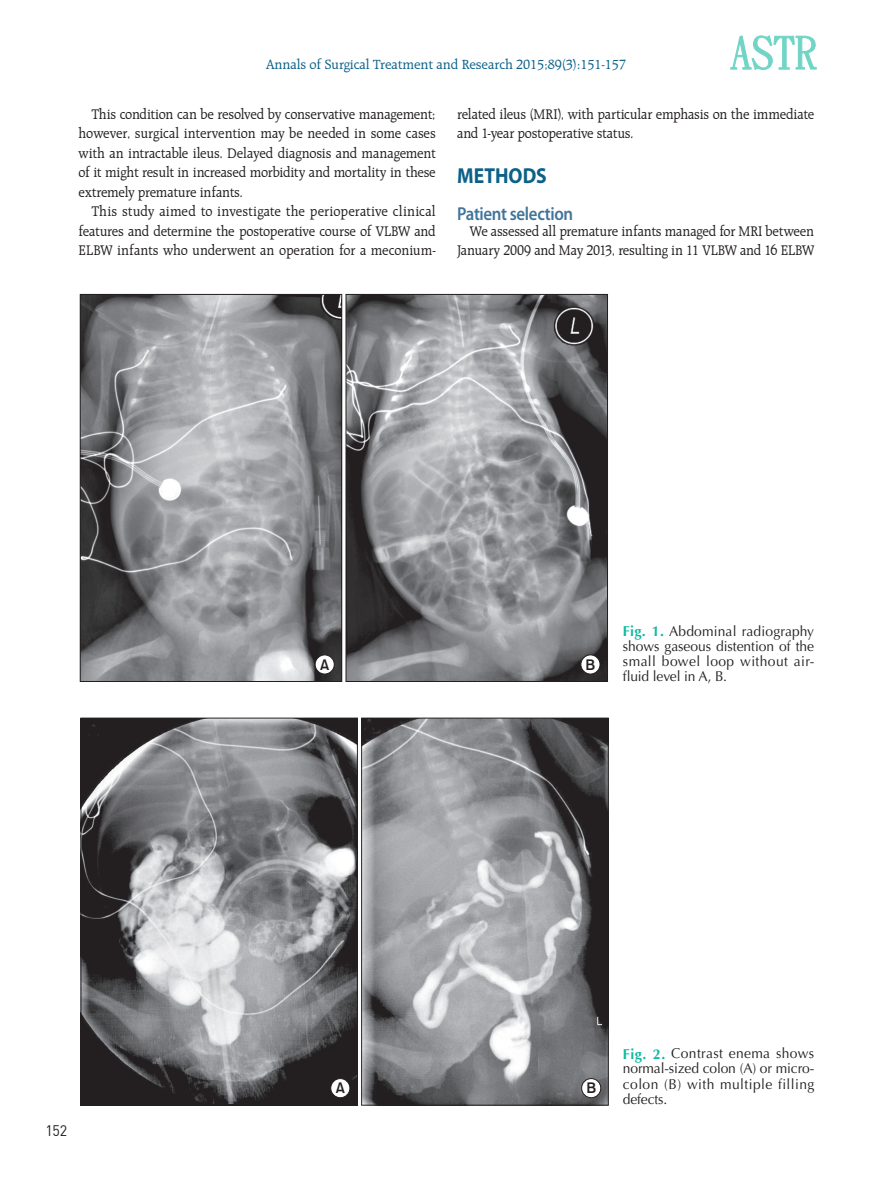
<style>
.page{position:relative;width:893px;height:1191px;background:#fff}
.page>*{position:absolute;margin:0;border:0;box-sizing:border-box;transform-origin:0 0}
.t1{font:700 21.75px "Myriad Pro";color:#0b6189;scale:.9 1}
.t2{font:600 18.75px "Myriad Pro";letter-spacing:-.02em;color:#417599;scale:.9 1}
.t3{font:15px/19.5px "Raleigh BT";letter-spacing:-.015em;color:#231f20;scale:.94 1}
.t4{font:15px "Raleigh BT";letter-spacing:.005em;color:#231f20;scale:.94 1}
.t5{font:15px "Gothic 725 BT Bold A";color:#231f20}
.t6{font:15px "Dinreg";color:#231f20;scale:.95 1}
.t7{font:14.25px/15px "Optima LT Std";letter-spacing:-.005em;color:#231f20;text-align:justify}
.t8{font:14.25px "Raleigh BT";letter-spacing:-.01em;color:#0b6189}
.s1{font-weight:700;color:#11b9a0}
</style>
<div class="page">
<svg style="left:730px;top:35px;width:87px;height:35px"></svg>
<svg style="left:80px;top:294px;width:528px;height:388px;background:#87888a"></svg>
<div style="left:315px;top:655px;width:19px;height:19px;background:#fff;border-radius:50%"></div>
<div style="left:315px;top:654px;width:19px;height:20px;border:1px solid #231f20;border-radius:50%"></div>
<div style="left:581px;top:655px;width:19px;height:19px;background:#fff;border-radius:50%"></div>
<div style="left:581px;top:654px;width:19px;height:20px;border:1px solid #231f20;border-radius:50%"></div>
<svg style="left:80px;top:717px;width:529px;height:388px;background:#828284"></svg>
<div style="left:582px;top:1078px;width:19px;height:19px;background:#fff;border-radius:50%"></div>
<div style="left:581px;top:1078px;width:20px;height:20px;border:1px solid #231f20;border-radius:50%"></div>
<div style="left:331px;top:1078px;width:19px;height:19px;background:#fff;border-radius:50%"></div>
<div style="left:330px;top:1078px;width:20px;height:20px;border:1px solid #231f20;border-radius:50%"></div>
<p class="t8" style="left:266px;top:56px;width:361px">Annals of Surgical Treatment and Research 2015;89(3):151-157</p>
<p class="t3" style="left:91px;top:104px;width:368px">This condition can be resolved by conservative management;</p>
<p class="t3" style="left:79px;top:123px;width:381px">however, surgical intervention may be needed in some cases</p>
<p class="t3" style="left:79px;top:143px;width:381px">with an intractable ileus. Delayed diagnosis and management</p>
<p class="t3" style="left:79px;top:162px;width:381px">of it might result in increased morbidity and mortality in these</p>
<p class="t3" style="left:79px;top:182px;width:176px">extremely premature infants.</p>
<p class="t4" style="left:91px;top:202px;width:368px">This study aimed to investigate the perioperative clinical</p>
<p class="t3" style="left:79px;top:221px;width:381px">features and determine the postoperative course of VLBW and</p>
<p class="t3" style="left:79px;top:240px;width:381px">ELBW infants who underwent an operation for a meconium-</p>
<p class="t3" style="left:457px;top:104px;width:381px">related ileus (MRI), with particular emphasis on the immediate and 1-year postoperative status.</p>
<p class="t1" style="left:457px;top:161px;width:101px">METHODS</p>
<p class="t2" style="left:457px;top:201px;width:131px">Patient selection</p>
<p class="t3" style="left:457px;top:221px;width:381px;text-align:right">We assessed all premature infants managed for MRI between<br>January 2009 and May 2013, resulting in 11 VLBW and 16 ELBW</p>
<p class="t6" style="left:46px;top:1121px;width:24px">152</p>
<p class="t5" style="left:320px;top:656px;width:11px">A</p>
<p class="t5" style="left:586px;top:656px;width:11px">B</p>
<p class="t7" style="left:623px;top:623px;width:193px"><span class="s1">Fig. 1.</span> Abdominal radiography shows gaseous distention of the small bowel loop without air&shy;fluid level in A, B.</p>
<p class="t5" style="left:336px;top:1079px;width:11px">A</p>
<p class="t5" style="left:586px;top:1079px;width:11px">B</p>
<p class="t7" style="left:623px;top:1046px;width:193px"><span class="s1">Fig. 2.</span> Contrast enema shows normal-sized colon (A) or micro&shy;colon (B) with multiple filling defects.</p>
</div>
